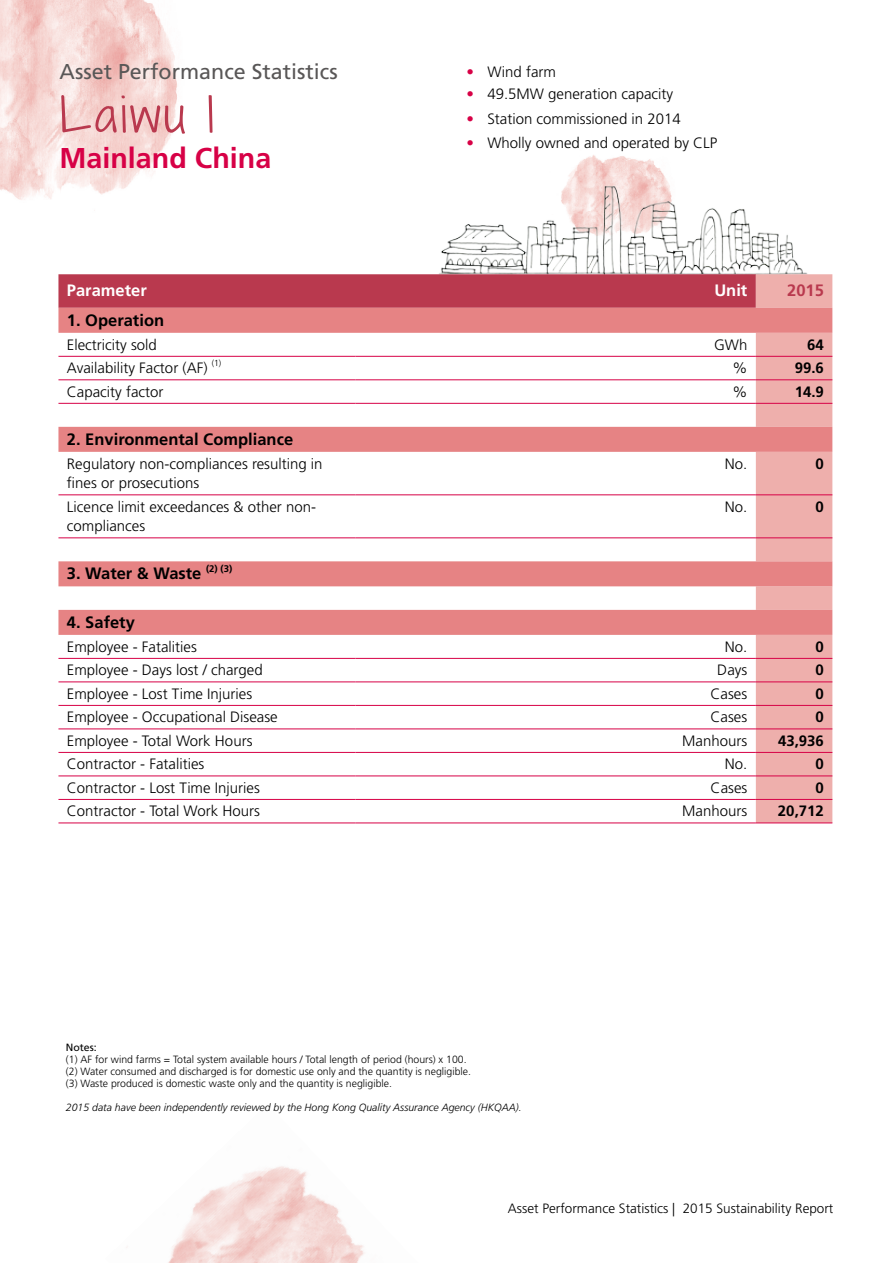
<style>
.page{position:relative;width:893px;height:1263px;background:#fff}
.page>*{position:absolute;margin:0;border:0;box-sizing:border-box;transform-origin:0 0}
.t1{font:300 45px "Shadows Into";letter-spacing:.05em;color:#b9394e;scale:1.2 1}
.t2{font:700 28.65px "Frutiger LT Std";color:#d70146}
.t3{font:21.45px "Frutiger LT Std";color:#595757}
.t4{font:700 16.5px "Frutiger LT Std";color:#000}
.t5{font:700 16.5px "Frutiger LT Std";color:#fff}
.t6{font:700 16.5px "Frutiger LT Std";color:#b9394e}
.t7{font:300 15px/19.5px "Frutiger LT Std";color:#000}
.t8{font:700 15px "Frutiger LT Std";color:#000}
.t9{font:300 13.5px "Frutiger LT Std";color:#000}
.t10{font:300 10.5px/12px "Frutiger LT Std";color:#000}
.t11{font:italic 300 10.5px "Frutiger LT Std";color:#000}
.t12{font:10.5px "Frutiger LT Std";color:#000}
.t13{font:700 9.6px "Frutiger LT Std";color:#000}
.t14{font:300 8.7px "Frutiger LT Std";color:#000}
.s1{color:#d70146}
</style>
<div class="page">
<img style="left:572px;top:155px;width:90px;height:17px">
<img style="left:0;top:0;width:177px;height:200px">
<img style="left:126px;top:1166px;width:238px;height:97px">
<img style="left:439px;top:172px;width:394px;height:105px">
<svg style="left:58px;top:274px;width:774px;height:548px"></svg>
<svg style="left:58px;top:308px;width:774px;height:327px"></svg>
<hr style="left:58px;top:356px;width:298px;height:1px;background:#d70146">
<hr style="left:356px;top:356px;width:400px;height:1px;background:#d70146">
<hr style="left:58px;top:379px;width:298px;height:1px;background:#d70146">
<hr style="left:356px;top:379px;width:400px;height:1px;background:#d70146">
<hr style="left:756px;top:356px;width:76px;height:1px;background:#d70146">
<hr style="left:756px;top:379px;width:76px;height:1px;background:#d70146">
<hr style="left:58px;top:403px;width:298px;height:1px;background:#d70146">
<hr style="left:356px;top:403px;width:400px;height:1px;background:#d70146">
<hr style="left:756px;top:403px;width:76px;height:1px;background:#d70146">
<hr style="left:58px;top:494px;width:298px;height:1px;background:#d70146">
<hr style="left:356px;top:494px;width:400px;height:1px;background:#d70146">
<hr style="left:58px;top:537px;width:298px;height:1px;background:#d70146">
<hr style="left:356px;top:537px;width:400px;height:1px;background:#d70146">
<hr style="left:58px;top:658px;width:298px;height:1px;background:#d70146">
<hr style="left:356px;top:658px;width:400px;height:1px;background:#d70146">
<hr style="left:58px;top:681px;width:298px;height:1px;background:#d70146">
<hr style="left:356px;top:681px;width:400px;height:1px;background:#d70146">
<hr style="left:58px;top:705px;width:298px;height:1px;background:#d70146">
<hr style="left:356px;top:705px;width:400px;height:1px;background:#d70146">
<hr style="left:58px;top:728px;width:298px;height:1px;background:#d70146">
<hr style="left:356px;top:728px;width:400px;height:1px;background:#d70146">
<hr style="left:58px;top:752px;width:298px;height:1px;background:#d70146">
<hr style="left:356px;top:752px;width:400px;height:1px;background:#d70146">
<hr style="left:58px;top:775px;width:298px;height:1px;background:#d70146">
<hr style="left:356px;top:775px;width:400px;height:1px;background:#d70146">
<hr style="left:58px;top:799px;width:298px;height:1px;background:#d70146">
<hr style="left:356px;top:799px;width:400px;height:1px;background:#d70146">
<hr style="left:58px;top:822px;width:298px;height:1px;background:#d70146">
<hr style="left:356px;top:822px;width:400px;height:1px;background:#d70146">
<hr style="left:756px;top:494px;width:76px;height:1px;background:#d70146">
<hr style="left:756px;top:537px;width:76px;height:1px;background:#d70146">
<hr style="left:756px;top:658px;width:76px;height:1px;background:#d70146">
<hr style="left:756px;top:681px;width:76px;height:1px;background:#d70146">
<hr style="left:756px;top:705px;width:76px;height:1px;background:#d70146">
<hr style="left:756px;top:728px;width:76px;height:1px;background:#d70146">
<hr style="left:756px;top:752px;width:76px;height:1px;background:#d70146">
<hr style="left:756px;top:775px;width:76px;height:1px;background:#d70146">
<hr style="left:756px;top:799px;width:76px;height:1px;background:#d70146">
<hr style="left:756px;top:822px;width:76px;height:1px;background:#d70146">
<h3 class="t3" style="left:60px;top:59px;width:280px">Asset Performance Statistics</h3>
<h1 class="t1" style="left:60px;top:82px;width:131px">Laiwu I</h1>
<h2 class="t2" style="left:60px;top:142px;width:213px">Mainland China</h2>
<p class="t7" style="left:466px;top:62px;width:91px"><span class="s1">•</span> Wind farm</p>
<p class="t7" style="left:466px;top:84px;width:208px"><span class="s1">•</span> 49.5MW generation capacity</p>
<p class="t7" style="left:466px;top:109px;width:216px"><span class="s1">•</span> Station commissioned in 2014</p>
<p class="t7" style="left:466px;top:134px;width:253px"><span class="s1">•</span> Wholly owned and operated by CLP</p>
<p class="t5" style="left:67px;top:281px;width:81px">Parameter</p>
<p class="t5" style="left:714px;top:281px;width:34px">Unit</p>
<p class="t6" style="left:787px;top:281px;width:38px">2015</p>
<p class="t4" style="left:67px;top:310px;width:99px">1. Operation</p>
<p class="t7" style="left:67px;top:335px;width:91px">Electricity sold</p>
<p class="t7" style="left:714px;top:335px;width:35px">GWh</p>
<p class="t8" style="left:807px;top:335px;width:18px">64</p>
<p class="t7" style="left:67px;top:358px;width:142px">Availability Factor (AF)</p>
<p class="t14" style="left:212px;top:358px;width:11px">(1)</p>
<p class="t7" style="left:732px;top:358px;width:16px">%</p>
<p class="t8" style="left:795px;top:359px;width:31px">99.6</p>
<p class="t7" style="left:67px;top:382px;width:98px">Capacity factor</p>
<p class="t7" style="left:732px;top:382px;width:16px">%</p>
<p class="t8" style="left:795px;top:382px;width:31px">14.9</p>
<p class="t4" style="left:67px;top:429px;width:228px">2. Environmental Compliance</p>
<p class="t7" style="left:67px;top:454px;width:257px">Regulatory non-compliances resulting in fines or prosecutions</p>
<p class="t7" style="left:725px;top:454px;width:24px">No.</p>
<p class="t8" style="left:815px;top:454px;width:10px">0</p>
<p class="t7" style="left:67px;top:497px;width:251px">Licence limit exceedances &amp; other non&shy;compliances</p>
<p class="t7" style="left:725px;top:497px;width:24px">No.</p>
<p class="t8" style="left:815px;top:497px;width:10px">0</p>
<p class="t4" style="left:67px;top:564px;width:136px">3. Water &amp; Waste</p>
<p class="t13" style="left:206px;top:563px;width:28px">(2) (3)</p>
<p class="t4" style="left:67px;top:612px;width:69px">4. Safety</p>
<p class="t7" style="left:67px;top:637px;width:131px">Employee - Fatalities</p>
<p class="t7" style="left:725px;top:637px;width:24px">No.</p>
<p class="t8" style="left:815px;top:637px;width:10px">0</p>
<p class="t7" style="left:67px;top:660px;width:197px">Employee - Days lost / charged</p>
<p class="t7" style="left:717px;top:660px;width:31px">Days</p>
<p class="t8" style="left:815px;top:661px;width:10px">0</p>
<p class="t7" style="left:67px;top:684px;width:187px">Employee - Lost Time Injuries</p>
<p class="t7" style="left:711px;top:684px;width:38px">Cases</p>
<p class="t8" style="left:815px;top:684px;width:10px">0</p>
<p class="t7" style="left:67px;top:707px;width:212px">Employee - Occupational Disease</p>
<p class="t7" style="left:711px;top:707px;width:38px">Cases</p>
<p class="t8" style="left:815px;top:708px;width:10px">0</p>
<p class="t7" style="left:67px;top:731px;width:187px">Employee - Total Work Hours</p>
<p class="t7" style="left:682px;top:731px;width:67px">Manhours</p>
<p class="t8" style="left:778px;top:732px;width:47px">43,936</p>
<p class="t7" style="left:67px;top:754px;width:139px">Contractor - Fatalities</p>
<p class="t7" style="left:725px;top:754px;width:24px">No.</p>
<p class="t8" style="left:815px;top:755px;width:10px">0</p>
<p class="t7" style="left:67px;top:778px;width:194px">Contractor - Lost Time Injuries</p>
<p class="t7" style="left:711px;top:778px;width:38px">Cases</p>
<p class="t8" style="left:815px;top:779px;width:10px">0</p>
<p class="t7" style="left:67px;top:801px;width:195px">Contractor - Total Work Hours</p>
<p class="t7" style="left:682px;top:801px;width:67px">Manhours</p>
<p class="t8" style="left:778px;top:802px;width:47px">20,712</p>
<p class="t12" style="left:66px;top:1041px;width:32px">Notes:</p>
<p class="t10" style="left:66px;top:1053px;width:407px">(1) AF for wind farms = Total system available hours / Total length of period (hours) x 100. (2) Water consumed and discharged is for domestic use only and the quantity is negligible. (3) Waste produced is domestic waste only and the quantity is negligible.</p>
<p class="t11" style="left:66px;top:1101px;width:457px">2015 data have been independently reviewed by the Hong Kong Quality Assurance Agency (HKQAA).</p>
<p class="t9" style="left:508px;top:1200px;width:327px">Asset Performance Statistics | 2015 Sustainability Report</p>
</div>
